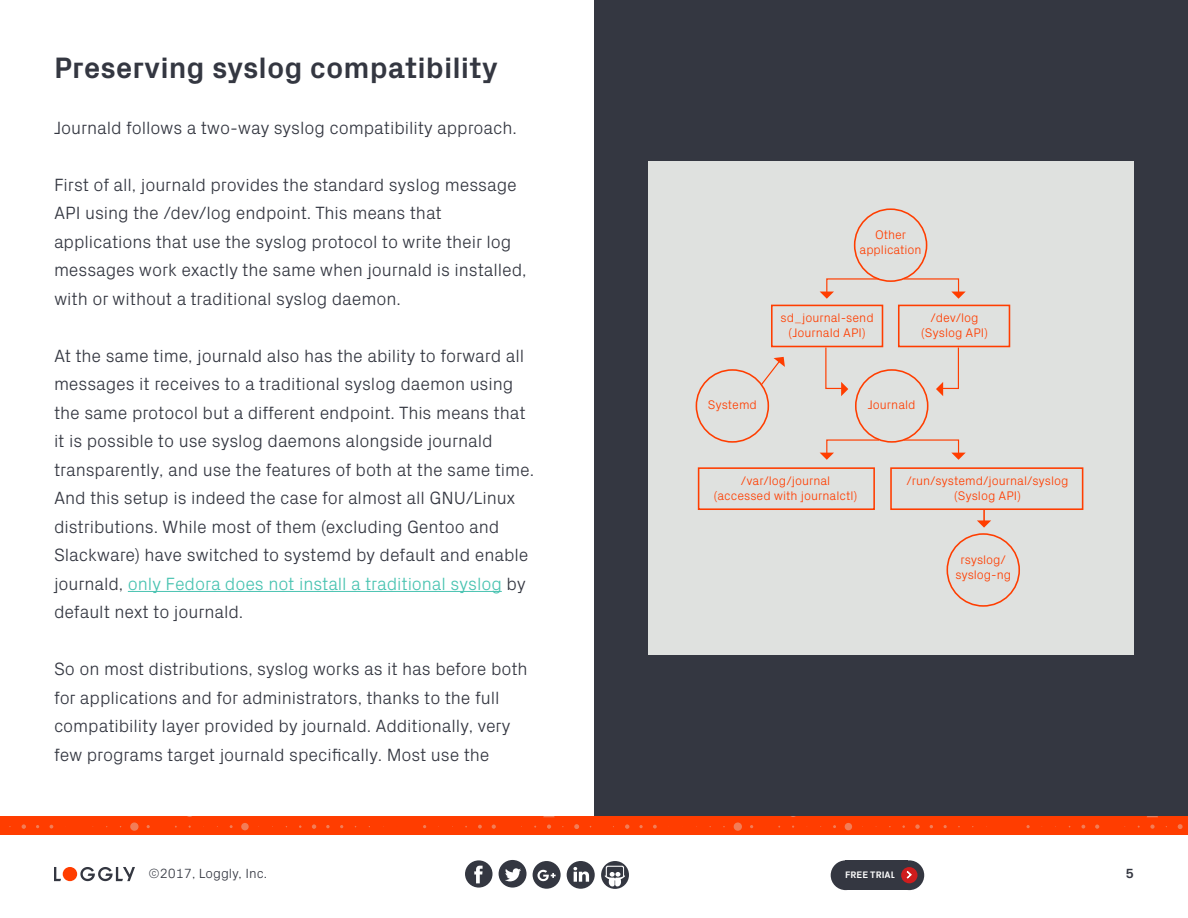
<style>
.page{position:relative;width:1188px;height:918px;background:#fff}
.page>*{position:absolute;margin:0;border:0;box-sizing:border-box;transform-origin:0 0}
.t1{font:700 30px "Px Grotesk";color:#343741}
.t2{font:300 18px/28.5px "Px Grotesk";letter-spacing:-.005em;color:#343741}
.t3{font:300 13.5px "Px Grotesk";color:#343741}
.t4{font:700 13.5px "Px Grotesk";color:#343741}
.t5{font:300 12.6px/15.1px "Px Grotesk";color:#ff3d00;text-align:center}
.t6{font:700 9.6px "Px Grotesk";color:#fff}
.s1{color:#49c3b1}
.s2{font-family:"Letter Gothic Std";font-size:9px}
</style>
<div class="page">
<svg style="left:54px;top:867px;width:7px;height:14px"></svg>
<div style="left:63px;top:867px;width:14px;height:14px;background:#ff3d00;border-radius:50%"></div>
<svg style="left:80px;top:867px;width:55px;height:14px"></svg>
<div style="left:0;top:816px;width:1188px;height:19px;background:#ff3d00"></div>
<svg style="left:543px;top:816px;width:12px;height:1px"></svg>
<div style="left:241px;top:823px;width:8px;height:7px;background:#f27d57;border-radius:50%"></div>
<svg style="left:312px;top:824px;width:4px;height:5px"></svg>
<svg style="left:326px;top:825px;width:4px;height:3px"></svg>
<svg style="left:22px;top:824px;width:4px;height:5px"></svg>
<svg style="left:50px;top:825px;width:3px;height:4px"></svg>
<svg style="left:130px;top:822px;width:9px;height:9px"></svg>
<svg style="left:478px;top:825px;width:4px;height:4px"></svg>
<svg style="left:492px;top:825px;width:4px;height:4px"></svg>
<svg style="left:547px;top:825px;width:4px;height:4px"></svg>
<svg style="left:574px;top:824px;width:5px;height:5px"></svg>
<div style="left:845px;top:823px;width:7px;height:7px;background:#f27d57;border-radius:50%"></div>
<svg style="left:915px;top:824px;width:5px;height:5px"></svg>
<svg style="left:625px;top:824px;width:4px;height:5px"></svg>
<svg style="left:653px;top:825px;width:4px;height:4px"></svg>
<svg style="left:734px;top:822px;width:8px;height:9px"></svg>
<svg style="left:1081px;top:825px;width:4px;height:4px"></svg>
<svg style="left:1095px;top:825px;width:4px;height:4px"></svg>
<svg style="left:1150px;top:825px;width:5px;height:4px"></svg>
<svg style="left:1178px;top:824px;width:5px;height:5px"></svg>
<div style="left:845px;top:860px;width:63px;height:30px;background:#343741"></div>
<div style="left:831px;top:860px;width:30px;height:30px;background:#343741;border-radius:50%"></div>
<div style="left:894px;top:860px;width:30px;height:30px;background:#343741;border-radius:50%"></div>
<div style="left:901px;top:867px;width:17px;height:16px;background:#cf1d1d;border-radius:50%"></div>
<svg style="left:906px;top:871px;width:6px;height:8px"></svg>
<div style="left:465px;top:860px;width:28px;height:28px;background:#343741;border-radius:50%"></div>
<svg style="left:474px;top:866px;width:9px;height:17px"></svg>
<div style="left:499px;top:860px;width:28px;height:28px;background:#343741;border-radius:50%"></div>
<svg style="left:505px;top:868px;width:16px;height:13px"></svg>
<div style="left:533px;top:861px;width:28px;height:28px;background:#343741;border-radius:50%"></div>
<svg style="left:537px;top:870px;width:19px;height:12px"></svg>
<div style="left:567px;top:861px;width:28px;height:28px;background:#343741;border-radius:50%"></div>
<svg style="left:573px;top:867px;width:16px;height:15px"></svg>
<svg style="left:601px;top:861px;width:28px;height:28px"></svg>
<div style="left:594px;top:0;width:594px;height:816px;background:#343741"></div>
<div style="left:648px;top:161px;width:486px;height:494px;background:#dfe1df"></div>
<hr style="left:128px;top:591px;width:374px;height:1px;background:#49c3b1">
<div style="left:698px;top:467px;width:177px;height:43px;background:#dfe1df;border:2px solid #ff3d00"></div>
<div style="left:890px;top:467px;width:193px;height:43px;background:#dfe1df;border:2px solid #ff3d00"></div>
<svg style="left:820px;top:278px;width:60px;height:21px"></svg>
<svg style="left:902px;top:278px;width:64px;height:21px"></svg>
<div style="left:771px;top:305px;width:112px;height:42px;border:2px solid #ff3d00"></div>
<div style="left:898px;top:305px;width:112px;height:42px;border:2px solid #ff3d00"></div>
<div style="left:854px;top:208px;width:73px;height:74px;border:2px solid #ff3d00;border-radius:50%"></div>
<div style="left:947px;top:533px;width:73px;height:74px;border:2px solid #ff3d00;border-radius:50%"></div>
<div style="left:696px;top:369px;width:73px;height:74px;border:2px solid #ff3d00;border-radius:50%"></div>
<svg style="left:820px;top:439px;width:60px;height:21px"></svg>
<svg style="left:902px;top:439px;width:64px;height:21px"></svg>
<div style="left:855px;top:369px;width:74px;height:74px;border:2px solid #ff3d00;border-radius:50%"></div>
<svg style="left:825px;top:346px;width:23px;height:50px"></svg>
<svg style="left:760px;top:357px;width:25px;height:30px"></svg>
<svg style="left:936px;top:346px;width:24px;height:50px"></svg>
<svg style="left:977px;top:509px;width:14px;height:19px"></svg>
<h1 class="t1" style="left:54px;top:46px;width:446px">Preserving syslog compatibility</h1>
<p class="t2" style="left:54px;top:112px;width:464px">Journald follows a two-way syslog compatibility approach.</p>
<p class="t2" style="left:54px;top:169px;width:474px">First of all, journald provides the standard syslog message API using the /dev/log endpoint. This means that applications that use the syslog protocol to write their log messages work exactly the same when journald is installed, with or without a traditional syslog daemon.</p>
<p class="t2" style="left:54px;top:340px;width:482px">At the same time, journald also has the ability to forward all messages it receives to a traditional syslog daemon using the same protocol but a different endpoint. This means that it is possible to use syslog daemons alongside journald transparently, and use the features of both at the same time.<br>And this setup is indeed the case for almost all GNU/Linux distributions. While most of them (excluding Gentoo and Slackware) have switched to systemd by default and enable journald, <span class="s1">only Fedora does not install a traditional syslog</span> by default next to journald.</p>
<p class="t2" style="left:54px;top:653px;width:475px">So on most distributions, syslog works as it has before both for applications and for administrators, thanks to the full compatibility layer provided by journald. Additionally, very few programs target journald specifically. Most use the</p>
<p class="t5" style="left:860px;top:226px;width:64px">Other application</p>
<p class="t5" style="left:781px;top:309px;width:95px">sd_journal-send (Journald API)</p>
<p class="t5" style="left:921px;top:309px;width:68px">/dev/log (Syslog API)</p>
<p class="t5" style="left:708px;top:396px;width:51px">Systemd</p>
<p class="t5" style="left:868px;top:396px;width:49px">Journald</p>
<p class="t5" style="left:714px;top:472px;width:145px">/var/log/journal (accessed with journalctl)</p>
<p class="t5" style="left:907px;top:472px;width:164px">/run/systemd/journal/syslog (Syslog API)</p>
<p class="t5" style="left:952px;top:472px;width:68px;text-align:left;text-indent:-49px">/run/systemd/ (Syslog API)</p>
<p class="t5" style="left:955px;top:551px;width:57px">rsyslog/ syslog-ng</p>
<p class="t3" style="left:148px;top:863px;width:120px">©2017, Loggly, Inc.</p>
<p class="t6" style="left:845px;top:868px;width:68px">FREE TRIAL <span class="s2">&gt;</span></p>
<p class="t4" style="left:1126px;top:863px;width:10px">5</p>
</div>
